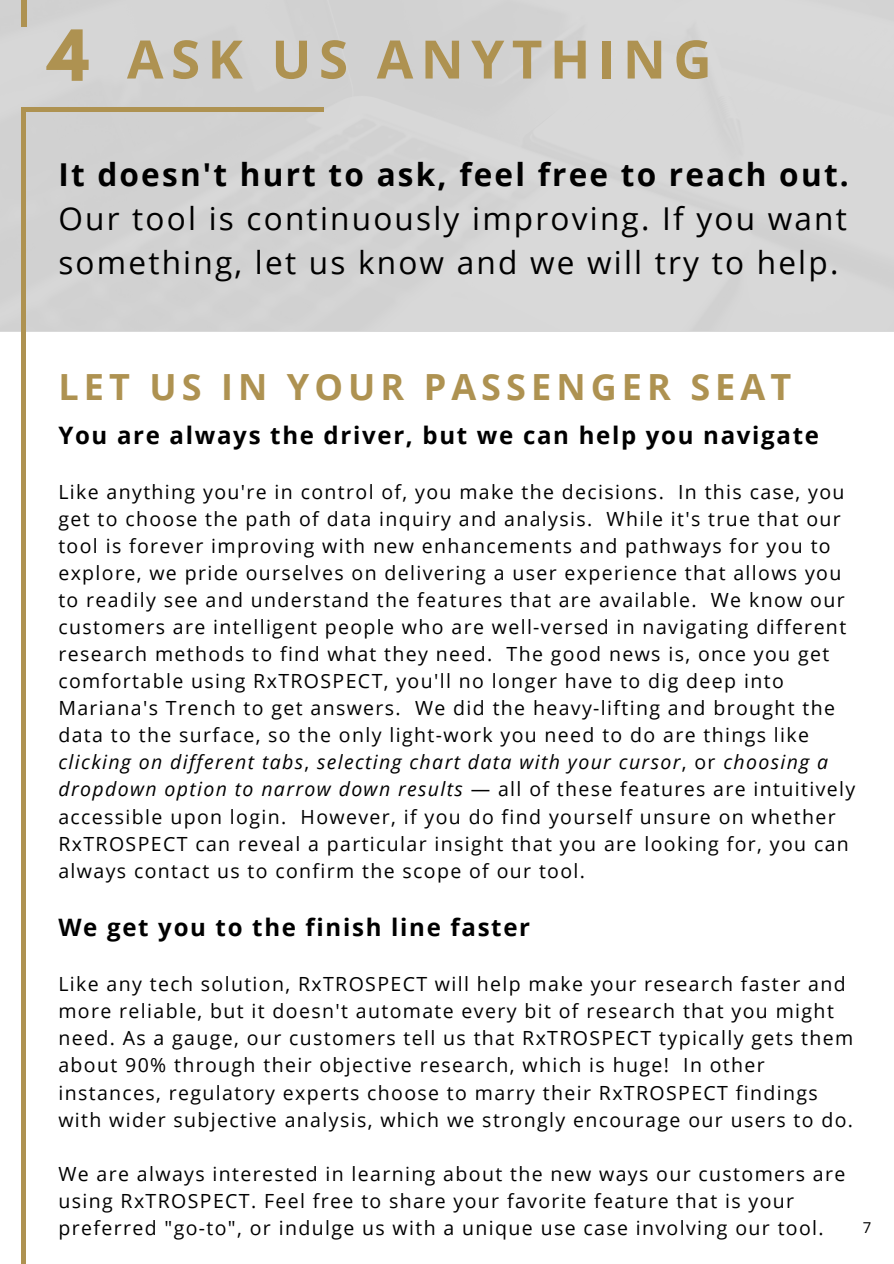
<style>
.page{position:relative;width:894px;height:1264px;background:#fff}
.page>*{position:absolute;margin:0;border:0;box-sizing:border-box;transform-origin:0 0}
.t1{font:700 62.25px "League Spartan";color:#ae9251}
.t2{font:700 52.95px "Open Sans";letter-spacing:.14em;color:#ae9251}
.t3{font:700 36px "Open Sans";letter-spacing:.14em;color:#ae9251}
.t4{font:31.5px/44px "Open Sans";letter-spacing:.07em;color:#000}
.t5{font:700 31.5px "Open Sans";letter-spacing:.07em;color:#000}
.t6{font:700 24px "Open Sans";letter-spacing:.07em;color:#000}
.t7{font:19.5px/27px "Open Sans";letter-spacing:.07em;color:#000}
.t8{font:15px "Open Sans";color:#000}
.s1{font-style:italic}
</style>
<div class="page">
<div style="left:0;top:0;width:893px;height:330px;background:#d5d5d5"></div>
<div style="left:21px;top:107px;width:302px;height:5px;background:#ae9251"></div>
<div style="left:21px;top:0;width:6px;height:27px;background:#ae9251"></div>
<div style="left:21px;top:107px;width:5px;height:1156px;background:#ae9251"></div>
<p class="t1" style="left:48px;top:25px;width:43px">4</p>
<p class="t2" style="left:127px;top:22px;width:586px">ASK US ANYTHING</p>
<p class="t5" style="left:58px;top:153px;width:791px">It doesn't hurt to ask, feel free to reach out.</p>
<p class="t4" style="left:58px;top:196px;width:789px">Our tool is continuously improving. If you want something, let us know and we will try to help.</p>
<p class="t3" style="left:58px;top:361px;width:734px">LET US IN YOUR PASSENGER SEAT</p>
<p class="t6" style="left:58px;top:418px;width:761px">You are always the driver, but we can help you navigate</p>
<p class="t7" style="left:58px;top:478px;width:798px">Like anything you're in control of, you make the decisions. In this case, you get to choose the path of data inquiry and analysis. While it's true that our tool is forever improving with new enhancements and pathways for you to explore, we pride ourselves on delivering a user experience that allows you to readily see and understand the features that are available. We know our customers are intelligent people who are well-versed in navigating different research methods to find what they need. The good news is, once you get comfortable using RxTROSPECT, you'll no longer have to dig deep into Mariana's Trench to get answers. We did the heavy-lifting and brought the data to the surface, so the only light-work you need to do are things like <span class="s1">clicking on different tabs</span>, <span class="s1">selecting chart data with your cursor</span>, or <span class="s1">choosing a dropdown option to narrow down results</span> — all of these features are intuitively accessible upon login. However, if you do find yourself unsure on whether RxTROSPECT can reveal a particular insight that you are looking for, you can always contact us to confirm the scope of our tool.</p>
<p class="t6" style="left:58px;top:910px;width:473px">We get you to the finish line faster</p>
<p class="t7" style="left:58px;top:970px;width:796px">Like any tech solution, RxTROSPECT will help make your research faster and more reliable, but it doesn't automate every bit of research that you might need. As a gauge, our customers tell us that RxTROSPECT typically gets them about 90% through their objective research, which is huge! In other instances, regulatory experts choose to marry their RxTROSPECT findings with wider subjective analysis, which we strongly encourage our users to do.</p>
<p class="t7" style="left:58px;top:1159px;width:788px">We are always interested in learning about the new ways our customers are using RxTROSPECT. Feel free to share your favorite feature that is your preferred "go-to", or indulge us with a unique use case involving our tool.</p>
<p class="t8" style="left:862px;top:1216px;width:10px">7</p>
</div>
